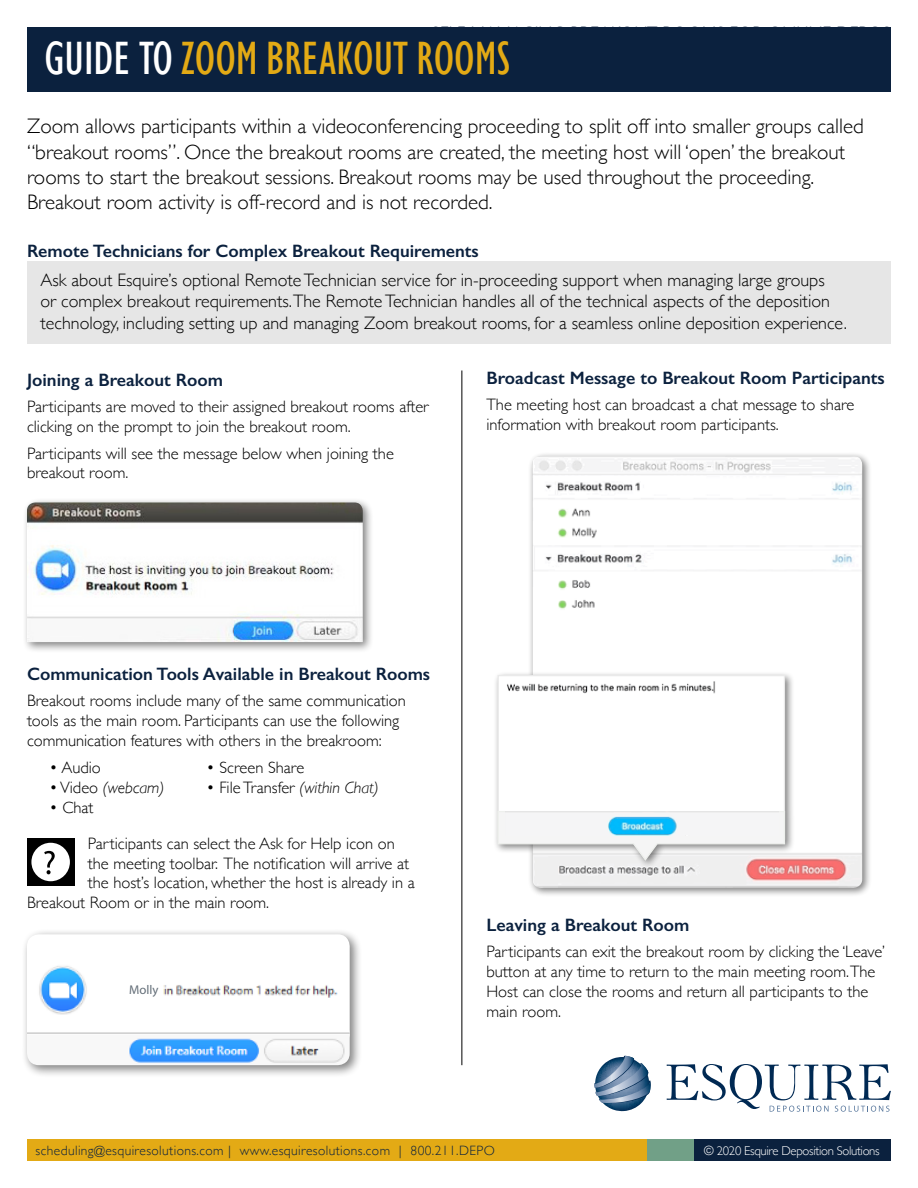
<style>
.page{position:relative;width:918px;height:1188px;background:#fff}
.page>*{position:absolute;margin:0;border:0;box-sizing:border-box;transform-origin:0 0}
.t1{font:condensed 48px "Gill Sans";color:#e3aa15}
.t2{font:300 21px/25.2px "Gill Sans";color:#000}
.t3{font:300 18px/21.6px "Gill Sans";color:#000}
.t4{font:600 18px "Gill Sans";color:#0b213e}
.t5{font:300 16.5px/19.8px "Gill Sans";color:#000}
.t6{font:italic 300 16.5px "Gill Sans";color:#000}
.t7{font:300 13.5px "Gill Sans";letter-spacing:.03em;color:#0b213e}
.t8{font:300 12.75px "Gill Sans";letter-spacing:-.025em;color:#fff}
.t9{font:12.75px "Myriad Pro";color:#2f3d4a}
.s1{color:#fff}
.s2{font-style:normal}
.s3{font-style:italic}
</style>
<div class="page">
<div style="left:27px;top:1139px;width:621px;height:22px;background:#e3aa15"></div>
<div style="left:648px;top:1139px;width:47px;height:22px;background:#71a087"></div>
<div style="left:695px;top:1139px;width:196px;height:22px;background:#0b213e"></div>
<div style="left:27px;top:262px;width:864px;height:82px;background:#e6e6e6"></div>
<div style="left:27px;top:27px;width:864px;height:65px;background:#0b213e"></div>
<svg style="left:594px;top:1055px;width:57px;height:56px"></svg>
<svg style="left:667px;top:1064px;width:224px;height:48px"></svg>
<div style="left:27px;top:838px;width:47px;height:48px;background:#000"></div>
<div style="left:31px;top:843px;width:39px;height:38px;background:#fff;border-radius:50%"></div>
<svg style="left:44px;top:851px;width:11px;height:23px"></svg>
<div style="left:22px;top:497px;width:352px;height:156px;background:#000;opacity:.5"></div>
<img style="left:27px;top:502px;width:336px;height:140px">
<hr style="left:462px;top:371px;width:1px;height:694px;background:#000">
<div style="left:528px;top:452px;width:344px;height:446px;background:#000;opacity:.5"></div>
<img style="left:532px;top:456px;width:330px;height:432px">
<div style="left:493px;top:671px;width:302px;height:199px;background:#000;opacity:.5"></div>
<div style="left:498px;top:675px;width:287px;height:165px;background:#fff;border:1px solid #eaeaea"></div>
<svg style="left:497px;top:810px;width:289px;height:52px"></svg>
<img style="left:506px;top:681px;width:273px;height:154px">
<div style="left:21px;top:929px;width:342px;height:149px;background:#000;opacity:.5"></div>
<img style="left:27px;top:934px;width:323px;height:88px">
<img style="left:27px;top:1022px;width:323px;height:43px">
<div style="left:100px;top:981px;width:63px;height:17px;background:#fff"></div>
<p class="t1" style="left:45px;top:30px;width:467px"><span class="s1">GUIDE TO</span> ZOOM BREAKOUT ROOMS</p>
<p class="t2" style="left:27px;top:113px;width:838px">Zoom allows participants within a videoconferencing proceeding to split off into smaller groups called “breakout rooms”. Once the breakout rooms are created, the meeting host will ‘open’ the breakout rooms to start the breakout sessions. Breakout rooms may be used throughout the proceeding.<br>Breakout room activity is off-record and is not recorded.</p>
<p class="t4" style="left:27px;top:240px;width:453px">Remote Technicians for Complex Breakout Requirements</p>
<p class="t3" style="left:40px;top:268px;width:808px">Ask about Esquire’s optional Remote Technician service for in-proceeding support when managing large groups<br>or complex breakout requirements.The Remote Technician handles all of the technical aspects of the deposition technology, including setting up and managing Zoom breakout rooms, for a seamless online deposition experience.</p>
<p class="t4" style="left:27px;top:369px;width:197px">Joining a Breakout Room</p>
<p class="t5" style="left:27px;top:396px;width:403px">Participants are moved to their assigned breakout rooms after clicking on the prompt to join the breakout room.</p>
<p class="t5" style="left:27px;top:443px;width:368px">Participants will see the message below when joining the breakout room.</p>
<p class="t4" style="left:486px;top:367px;width:400px">Broadcast Message to Breakout Room Participants</p>
<p class="t5" style="left:486px;top:394px;width:370px">The meeting host can broadcast a chat message to share information with breakout room participants.</p>
<p class="t4" style="left:27px;top:663px;width:405px">Communication Tools Available in Breakout Rooms</p>
<p class="t5" style="left:27px;top:690px;width:380px">Breakout rooms include many of the same communication tools as the main room. Participants can use the following communication features with others in the breakroom:</p>
<p class="t5" style="left:50px;top:757px;width:53px">• Audio</p>
<p class="t6" style="left:50px;top:778px;width:116px"><span class="s2">• Video</span> (webcam)</p>
<p class="t5" style="left:50px;top:797px;width:46px">• Chat</p>
<p class="t5" style="left:207px;top:757px;width:99px">• Screen Share</p>
<p class="t5" style="left:207px;top:777px;width:174px">• File Transfer <span class="s3">(within Chat)</span></p>
<p class="t5" style="left:88px;top:833px;width:309px">Participants can select the Ask for Help icon on</p>
<p class="t5" style="left:88px;top:853px;width:323px">the meeting toolbar. The notification will arrive at</p>
<p class="t5" style="left:88px;top:872px;width:328px">the host’s location, whether the host is already in a</p>
<p class="t5" style="left:27px;top:892px;width:244px">Breakout Room or in the main room.</p>
<p class="t9" style="left:129px;top:982px;width:31px">Molly</p>
<p class="t4" style="left:486px;top:914px;width:204px">Leaving a Breakout Room</p>
<p class="t5" style="left:486px;top:941px;width:400px">Participants can exit the breakout room by clicking the ‘Leave’ button at any time to return to the main meeting room.The Host can close the rooms and return all participants to the main room.</p>
<p class="t7" style="left:36px;top:1139px;width:461px">scheduling@esquiresolutions.com | www.esquiresolutions.com | 800.211.DEPO</p>
<p class="t8" style="left:704px;top:1140px;width:178px">© 2020 Esquire Deposition Solutions</p>
</div>
